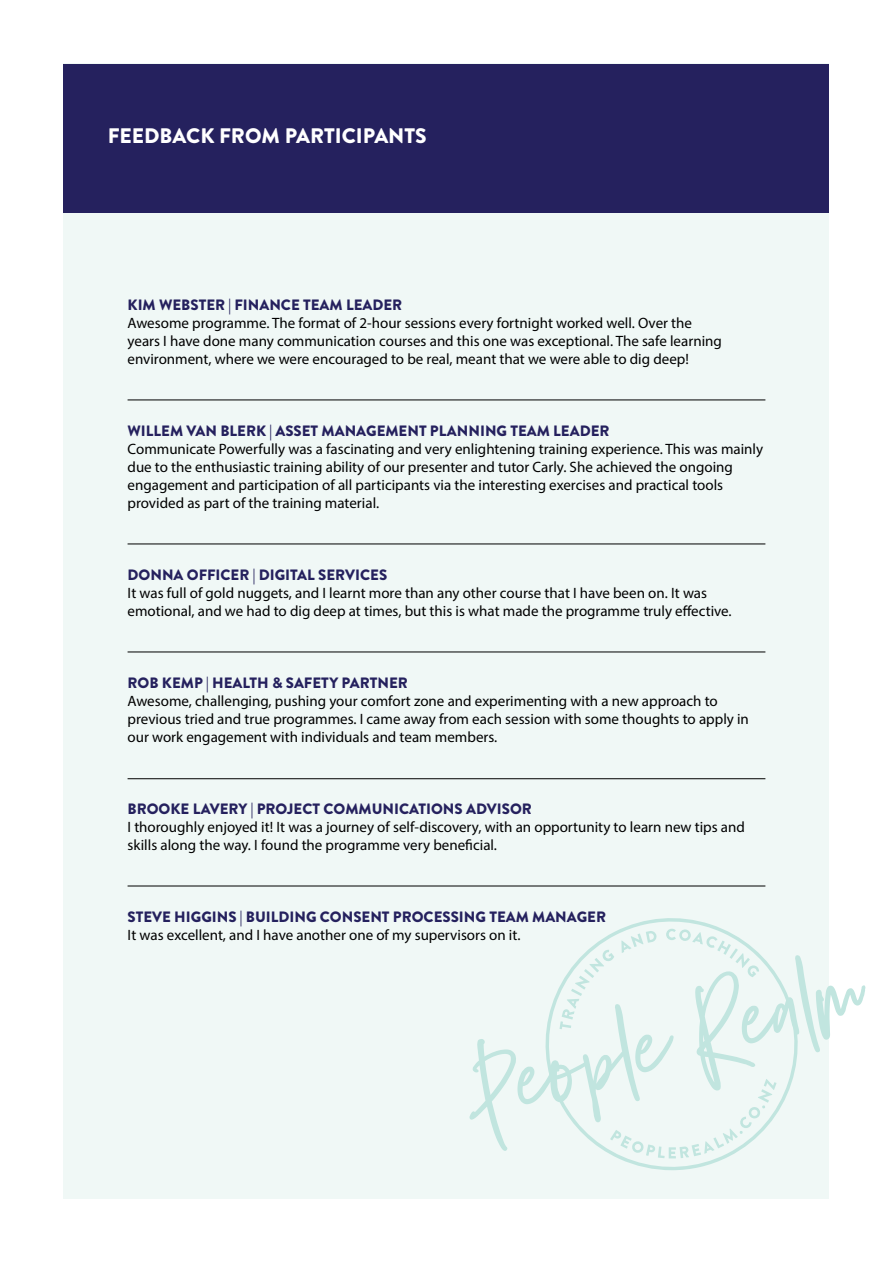
<style>
.page{position:relative;width:893px;height:1263px;background:#fff}
.page>*{position:absolute;margin:0;border:0;box-sizing:border-box;transform-origin:0 0}
.t1{font:900 21px "Brandon Grotesque";color:#fff}
.t2{font:15px/18px "Myriad Pro";color:#000}
.t3{font:900 15px "Brandon Grotesque";color:#25215e}
</style>
<div class="page">
<div style="left:64px;top:64px;width:765px;height:1135px;background:#f0f8f6"></div>
<hr style="left:128px;top:400px;width:637px;height:1px;background:#000">
<hr style="left:128px;top:544px;width:637px;height:1px;background:#000">
<hr style="left:128px;top:652px;width:637px;height:1px;background:#000">
<hr style="left:128px;top:778px;width:637px;height:1px;background:#000">
<hr style="left:128px;top:886px;width:637px;height:1px;background:#000">
<div style="left:64px;top:64px;width:765px;height:149px;background:#25215e"></div>
<svg style="left:618px;top:918px;width:107px;height:253px"></svg>
<svg style="left:469px;top:929px;width:397px;height:229px"></svg>
<h1 class="t1" style="left:108px;top:121px;width:321px">FEEDBACK FROM PARTICIPANTS</h1>
<p class="t3" style="left:128px;top:294px;width:276px">KIM WEBSTER | FINANCE TEAM LEADER</p>
<p class="t2" style="left:128px;top:314px;width:596px">Awesome programme. The format of 2-hour sessions every fortnight worked well. Over the years I have done many communication courses and this one was exceptional. The safe learning environment, where we were encouraged to be real, meant that we were able to dig deep!</p>
<p class="t3" style="left:128px;top:420px;width:483px">WILLEM VAN BLERK | ASSET MANAGEMENT PLANNING TEAM LEADER</p>
<p class="t2" style="left:128px;top:440px;width:637px">Communicate Powerfully was a fascinating and very enlightening training experience. This was mainly due to the enthusiastic training ability of our presenter and tutor Carly. She achieved the ongoing engagement and participation of all participants via the interesting exercises and practical tools provided as part of the training material.</p>
<p class="t3" style="left:128px;top:564px;width:261px">DONNA OFFICER | DIGITAL SERVICES</p>
<p class="t2" style="left:128px;top:584px;width:606px">It was full of gold nuggets, and I learnt more than any other course that I have been on. It was emotional, and we had to dig deep at times, but this is what made the programme truly effective.</p>
<p class="t3" style="left:128px;top:672px;width:282px">ROB KEMP | HEALTH &amp; SAFETY PARTNER</p>
<p class="t2" style="left:128px;top:692px;width:623px">Awesome, challenging, pushing your comfort zone and experimenting with a new approach to previous tried and true programmes. I came away from each session with some thoughts to apply in our work engagement with individuals and team members.</p>
<p class="t3" style="left:128px;top:798px;width:406px">BROOKE LAVERY | PROJECT COMMUNICATIONS ADVISOR</p>
<p class="t2" style="left:128px;top:818px;width:619px">I thoroughly enjoyed it! It was a journey of self-discovery, with an opportunity to learn new tips and skills along the way. I found the programme very beneficial.</p>
<p class="t3" style="left:128px;top:906px;width:480px">STEVE HIGGINS | BUILDING CONSENT PROCESSING TEAM MANAGER</p>
<p class="t2" style="left:128px;top:926px;width:394px">It was excellent, and I have another one of my supervisors on it.</p>
</div>
